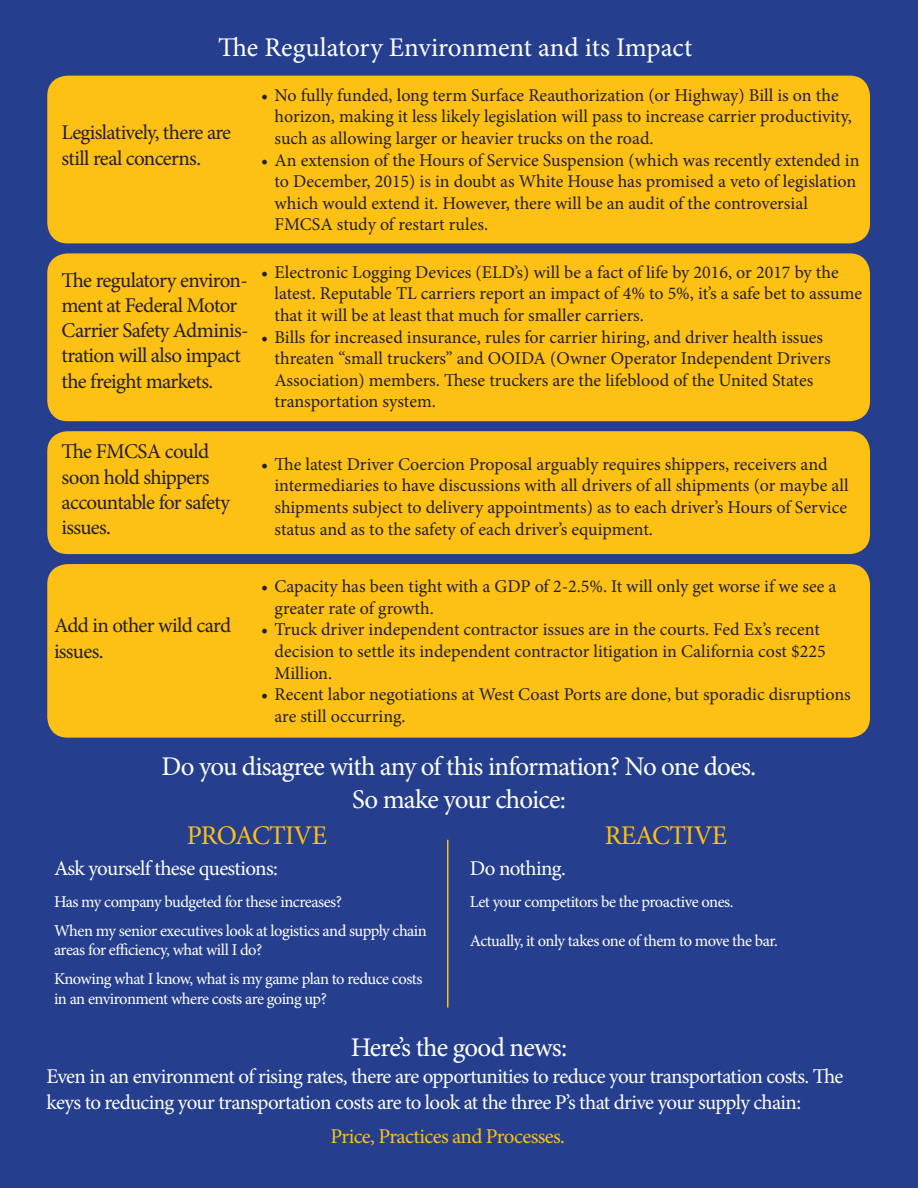
<style>
.page{position:relative;width:918px;height:1188px;background:#253f8e}
.page>*{position:absolute;margin:0;border:0;box-sizing:border-box;transform-origin:0 0}
.t1{font:27px/32.4px "Minion Pro";letter-spacing:-.025em;color:#fff;text-align:center}
.t2{font:27px "Minion Pro";color:#fff}
.t3{font:27px "Minion Pro";letter-spacing:-.03em;color:#fdc014}
.t4{font:21px/25.2px "Minion Pro";letter-spacing:-.03em;color:#231f20}
.t5{font:21px/25.2px "Minion Pro";letter-spacing:-.035em;color:#fff}
.t6{font:21px "Minion Pro";letter-spacing:-.03em;color:#fdc014}
.t7{font:18px/21.6px "Minion Pro";color:#231f20}
.t8{font:16.5px/28.8px "Minion Pro";letter-spacing:-.035em;color:#fff}
</style>
<div class="page">
<div style="left:47px;top:76px;width:823px;height:167px;background:#fdc014;border-radius:20px"></div>
<div style="left:47px;top:564px;width:823px;height:174px;background:#fdc014;border-radius:20px"></div>
<div style="left:47px;top:253px;width:823px;height:168px;background:#fdc014;border-radius:20px"></div>
<div style="left:47px;top:431px;width:823px;height:123px;background:#fdc014;border-radius:20px"></div>
<hr style="left:447px;top:840px;width:1px;height:168px;background:#fdc014">
<h1 class="t2" style="left:218px;top:29px;width:476px">The Regulatory Environment and its Impact</h1>
<p class="t7" style="left:274px;top:84px;width:579px;text-indent:-14px">• No fully funded, long term Surface Reauthorization (or Highway) Bill is on the horizon, making it less likely legislation will pass to increase carrier productivity, such as allowing larger or heavier trucks on the road.</p>
<p class="t7" style="left:274px;top:149px;width:587px;text-indent:-14px">• An extension of the Hours of Service Suspension (which was recently extended in to December, 2015) is in doubt as White House has promised a veto of legislation which would extend it. However, there will be an audit of the controversial FMCSA study of restart rules.</p>
<p class="t4" style="left:62px;top:120px;width:171px">Legislatively, there are still real concerns.</p>
<p class="t4" style="left:62px;top:268px;width:189px">The regulatory environ&shy;ment at Federal Motor<br>Carrier Safety Adminis&shy;tration will also impact the freight markets.</p>
<p class="t4" style="left:62px;top:439px;width:170px">The FMCSA could soon hold shippers accountable for safety issues.</p>
<p class="t7" style="left:274px;top:261px;width:589px;text-indent:-14px">• Electronic Logging Devices (ELD’s) will be a fact of life by 2016, or 2017 by the latest. Reputable TL carriers report an impact of 4% to 5%, it’s a safe bet to assume that it will be at least that much for smaller carriers.</p>
<p class="t7" style="left:274px;top:326px;width:558px;text-indent:-14px">• Bills for increased insurance, rules for carrier hiring, and driver health issues threaten “small truckers” and OOIDA (Owner Operator Independent Drivers Association) members. These truckers are the lifeblood of the United States transportation system.</p>
<p class="t7" style="left:274px;top:453px;width:576px;text-indent:-14px">• The latest Driver Coercion Proposal arguably requires shippers, receivers and intermediaries to have discussions with all drivers of all shipments (or maybe all shipments subject to delivery appointments) as to each driver’s Hours of Service status and as to the safety of each driver’s equipment.</p>
<p class="t4" style="left:54px;top:613px;width:179px">Add in other wild card issues.</p>
<p class="t7" style="left:274px;top:576px;width:564px;text-indent:-14px">• Capacity has been tight with a GDP of 2-2.5%. It will only get worse if we see a greater rate of growth.</p>
<p class="t7" style="left:274px;top:619px;width:553px;text-indent:-14px">• Truck driver independent contractor issues are in the courts. Fed Ex’s recent decision to settle its independent contractor litigation in California cost $225<br>Million.</p>
<p class="t7" style="left:274px;top:684px;width:578px;text-indent:-14px">• Recent labor negotiations at West Coast Ports are done, but sporadic disruptions are still occurring.</p>
<h1 class="t1" style="left:162px;top:751px;width:596px">Do you disagree with any of this information? No one does.<br>So make your choice:</h1>
<h1 class="t3" style="left:187px;top:818px;width:142px">PROACTIVE</h1>
<h1 class="t3" style="left:605px;top:818px;width:124px">REACTIVE</h1>
<p class="t5" style="left:54px;top:856px;width:225px">Ask yourself these questions:</p>
<p class="t8" style="left:54px;top:887px;width:374px">Has my company budgeted for these increases?<br>When my senior executives look at logistics and supply chain</p>
<p class="t8" style="left:54px;top:936px;width:370px">areas for efficiency, what will I do?<br>Knowing what I know, what is my game plan to reduce costs</p>
<p class="t8" style="left:54px;top:984px;width:274px">in an environment where costs are going up?</p>
<p class="t5" style="left:470px;top:856px;width:97px">Do nothing.</p>
<p class="t8" style="left:470px;top:887px;width:265px">Let your competitors be the proactive ones.</p>
<p class="t8" style="left:470px;top:927px;width:309px">Actually, it only takes one of them to move the bar.</p>
<h1 class="t1" style="left:351px;top:1031px;width:218px">Here’s the good news:</h1>
<p class="t5" style="left:46px;top:1064px;width:799px">Even in an environment of rising rates, there are opportunities to reduce your transportation costs. The keys to reducing your transportation costs are to look at the three P’s that drive your supply chain:</p>
<p class="t6" style="left:330px;top:1122px;width:236px">Price, Practices and Processes.</p>
</div>
